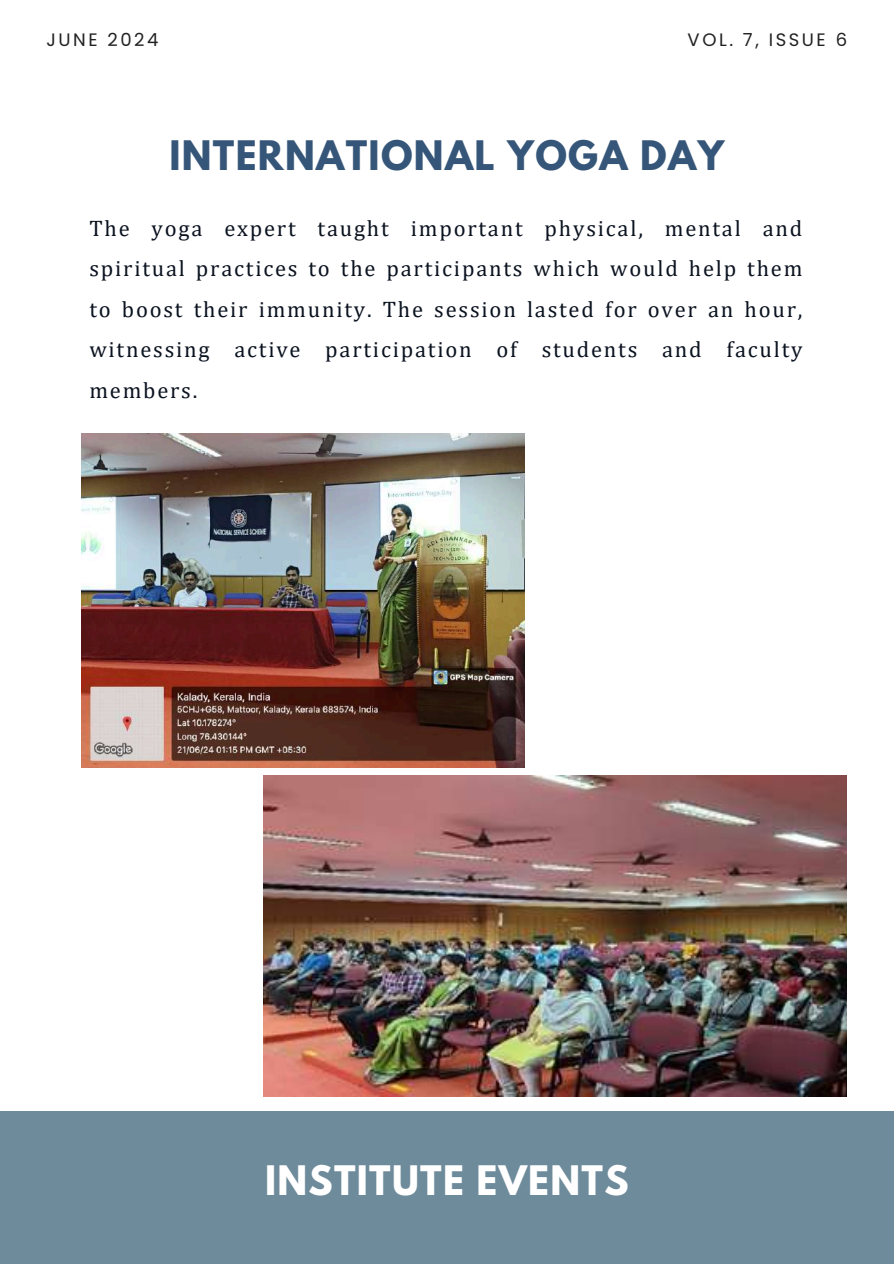
<style>
.page{position:relative;width:894px;height:1264px;background:#fff}
.page>*{position:absolute;margin:0;border:0;box-sizing:border-box;transform-origin:0 0}
.t1{font:700 36px "League Spartan";letter-spacing:.035em;color:#365679}
.t2{font:700 36px "League Spartan";letter-spacing:.035em;color:#fff}
.t3{font:22.5px/40.5px "Cambria";letter-spacing:.08em;color:#0b1320;text-align:justify}
.t4{font:18px "Poppins";letter-spacing:.14em;color:#222}
</style>
<div class="page">
<div style="left:0;top:1111px;width:893px;height:152px;background:#6e8b9b"></div>
<img style="left:263px;top:775px;width:583px;height:321px">
<img style="left:81px;top:434px;width:444px;height:333px">
<p class="t4" style="left:46px;top:27px;width:113px">JUNE 2024</p>
<p class="t4" style="left:687px;top:27px;width:161px">VOL. 7, ISSUE 6</p>
<h1 class="t1" style="left:169px;top:138px;width:556px">INTERNATIONAL YOGA DAY</h1>
<p class="t3" style="left:89px;top:207px;width:714px">The yoga expert taught important physical, mental and spiritual practices to the participants which would help them to boost their immunity. The session lasted for over an hour, witnessing active participation of students and faculty members.</p>
<h1 class="t2" style="left:265px;top:1162px;width:365px">INSTITUTE EVENTS</h1>
</div>
